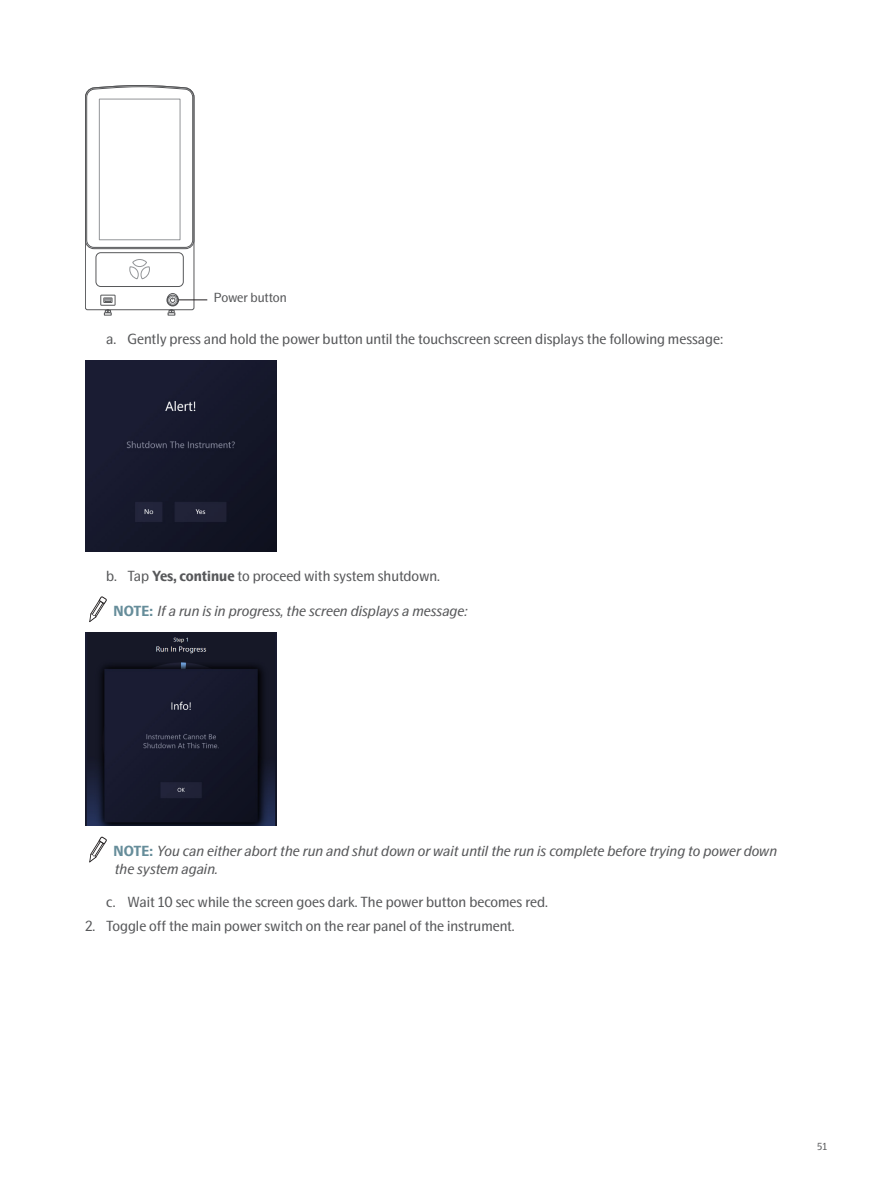
<style>
.page{position:relative;width:893px;height:1191px;background:#fff}
.page>*{position:absolute;margin:0;border:0;box-sizing:border-box;transform-origin:0 0}
.t1{font:15px "Swedish Gothic";color:#57585a}
.Note{font:italic 15px/18px "Swedish Gothic";color:#57585a}
.Text_in_picture{font:13.5px "Swedish Gothic";letter-spacing:-.005em;color:#57585a}
.t2{font:10.5px "Swedish Gothic";color:#57585a}
.s1{font-weight:700}
.s2{font-weight:700;font-style:normal;color:#668d9a}
</style>
<div class="page">
<svg style="left:85px;top:85px;width:122px;height:230px"></svg>
<img style="left:85px;top:360px;width:191px;height:192px">
<img style="left:85px;top:632px;width:191px;height:193px">
<svg style="left:89px;top:596px;width:18px;height:26px"></svg>
<svg style="left:89px;top:837px;width:18px;height:25px"></svg>
<p class="Text_in_picture" style="left:214px;top:289px;width:74px">Power button</p>
<p class="t1" style="left:106px;top:330px;width:618px">a. Gently press and hold the power button until the touchscreen screen displays the following message:</p>
<p class="t1" style="left:106px;top:567px;width:335px">b. Tap <span class="s1">Yes, continue</span> to proceed with system shutdown.</p>
<p class="Note" style="left:114px;top:601px;width:356px"><span class="s2">NOTE:</span> If a run is in progress, the screen displays a message:</p>
<p class="Note" style="left:114px;top:841px;width:665px"><span class="s2">NOTE:</span> You can either abort the run and shut down or wait until the run is complete before trying to power down the system again.</p>
<p class="t1" style="left:106px;top:893px;width:443px">c. Wait 10 sec while the screen goes dark. The power button becomes red.</p>
<p class="t1" style="left:85px;top:917px;width:431px">2. Toggle off the main power switch on the rear panel of the instrument.</p>
<p class="t2" style="left:817px;top:1140px;width:11px">51</p>
</div>
